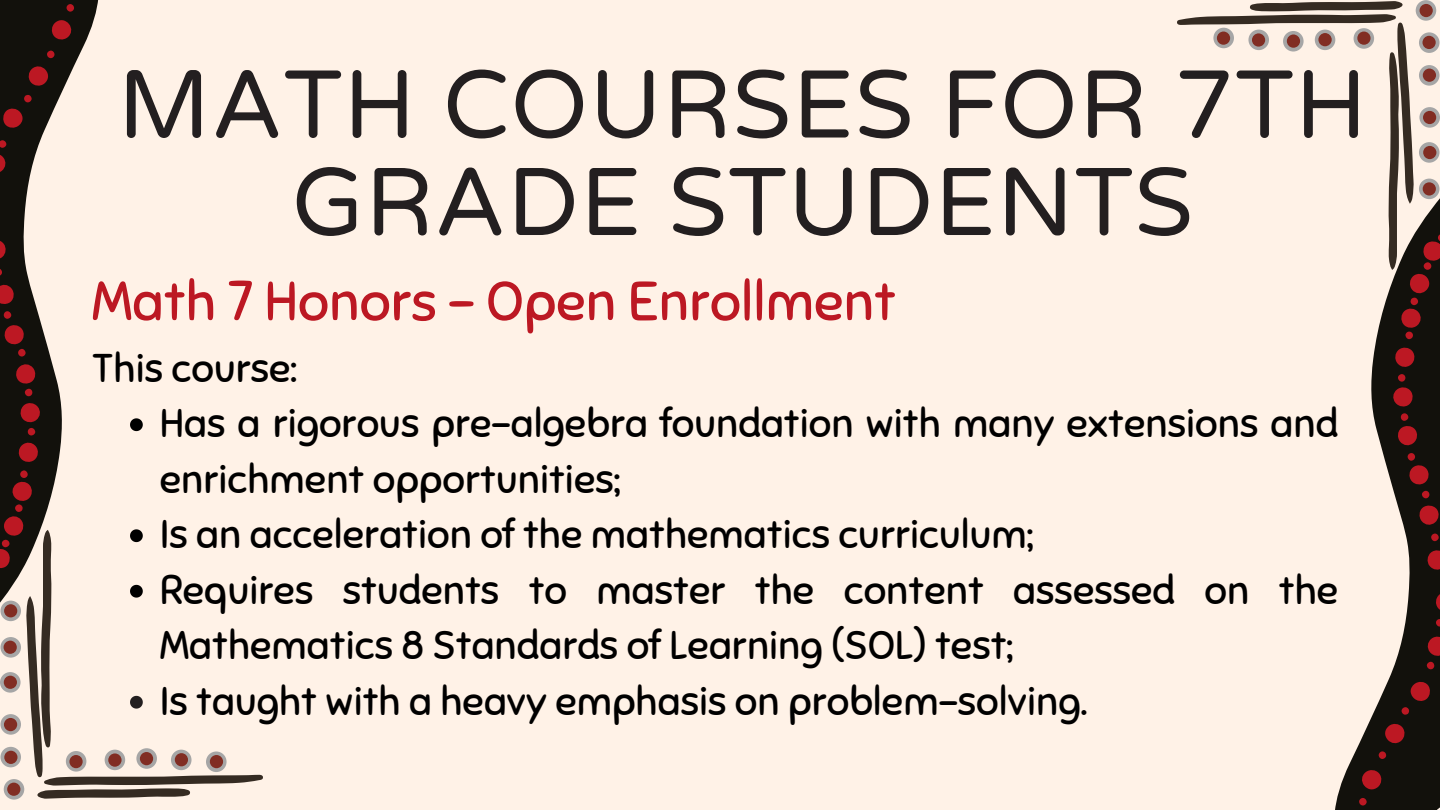
<style>
.page{position:relative;width:1440px;height:810px;background:#fff2e7}
.page>*{position:absolute;margin:0;border:0;box-sizing:border-box;transform-origin:0 0}
.t1{font:96px/97.5px "Varela Round";letter-spacing:.01em;color:#231f20;text-align:center}
.t2{font:55px "Sniglet";color:#bc1823}
.t3{font:40px/55.5px "Sniglet";color:#000}
</style>
<div class="page">
<svg style="left:1335px;top:270px;width:105px;height:540px"></svg>
<svg style="left:1177px;top:0;width:263px;height:270px"></svg>
<svg style="left:0;top:617px;width:263px;height:183px"></svg>
<svg style="left:0;top:0;width:143px;height:602px"></svg>
<p class="t1" style="left:118px;top:58px;width:1251px">MATH COURSES FOR 7TH<br>GRADE STUDENTS</p>
<p class="t2" style="left:92px;top:268px;width:806px">Math 7 Honors - Open Enrollment</p>
<p class="t3" style="left:92px;top:341px;width:207px">This course:</p>
<p class="t3" style="left:160px;top:396px;width:1180px">Has a rigorous pre-algebra foundation with many extensions and enrichment opportunities;</p>
<p class="t3" style="left:160px;top:507px;width:875px">Is an acceleration of the mathematics curriculum;</p>
<h2 class="t3" style="left:160px;top:563px;width:1180px">Requires students to master the content assessed on the<br>Mathematics 8 Standards of Learning (SOL) test;</h2>
<p class="t3" style="left:160px;top:674px;width:929px">Is taught with a heavy emphasis on problem-solving.</p>
</div>
